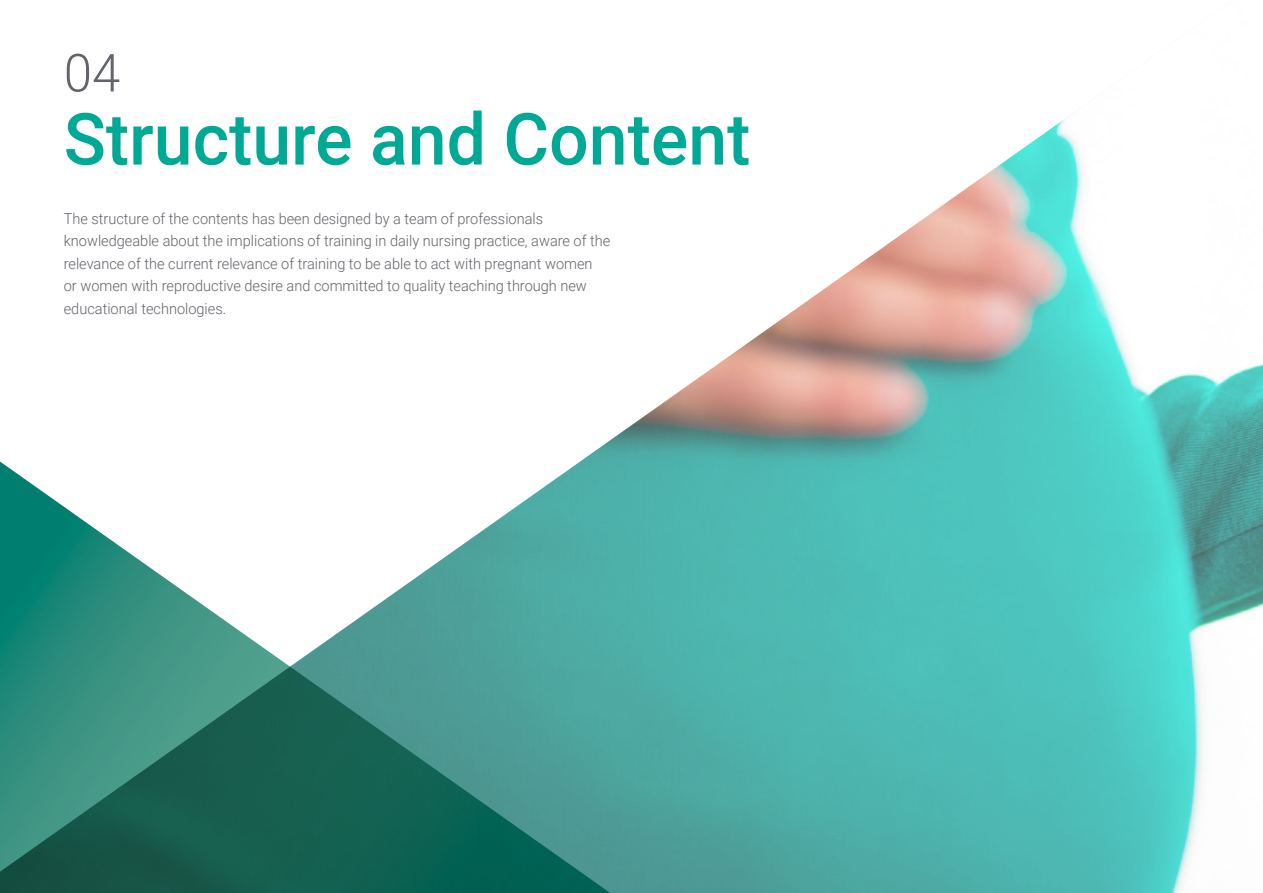
<style>
.page{position:relative;width:1263px;height:893px;background:#fff}
.page>*{position:absolute;margin:0;border:0;box-sizing:border-box;transform-origin:0 0}
.t1{font:500 72px "Roboto";color:#00a996}
.t2{font:300 52.5px "Roboto";color:#61646a}
.t3{font:300 15px/22.5px "Roboto";color:#61646a}
</style>
<div class="page">
<img style="left:602px;top:118px;width:661px;height:775px">
<svg style="left:0;top:446px;width:640px;height:447px"></svg>
<h2 class="t2" style="left:64px;top:36px;width:58px">04</h2>
<h1 class="t1" style="left:64px;top:89px;width:688px">Structure and Content</h1>
<p class="t3" style="left:64px;top:207px;width:548px">The structure of the contents has been designed by a team of professionals knowledgeable about the implications of training in daily nursing practice, aware of the relevance of the current relevance of training to be able to act with pregnant women<br>or women with reproductive desire and committed to quality teaching through new educational technologies.</p>
</div>
